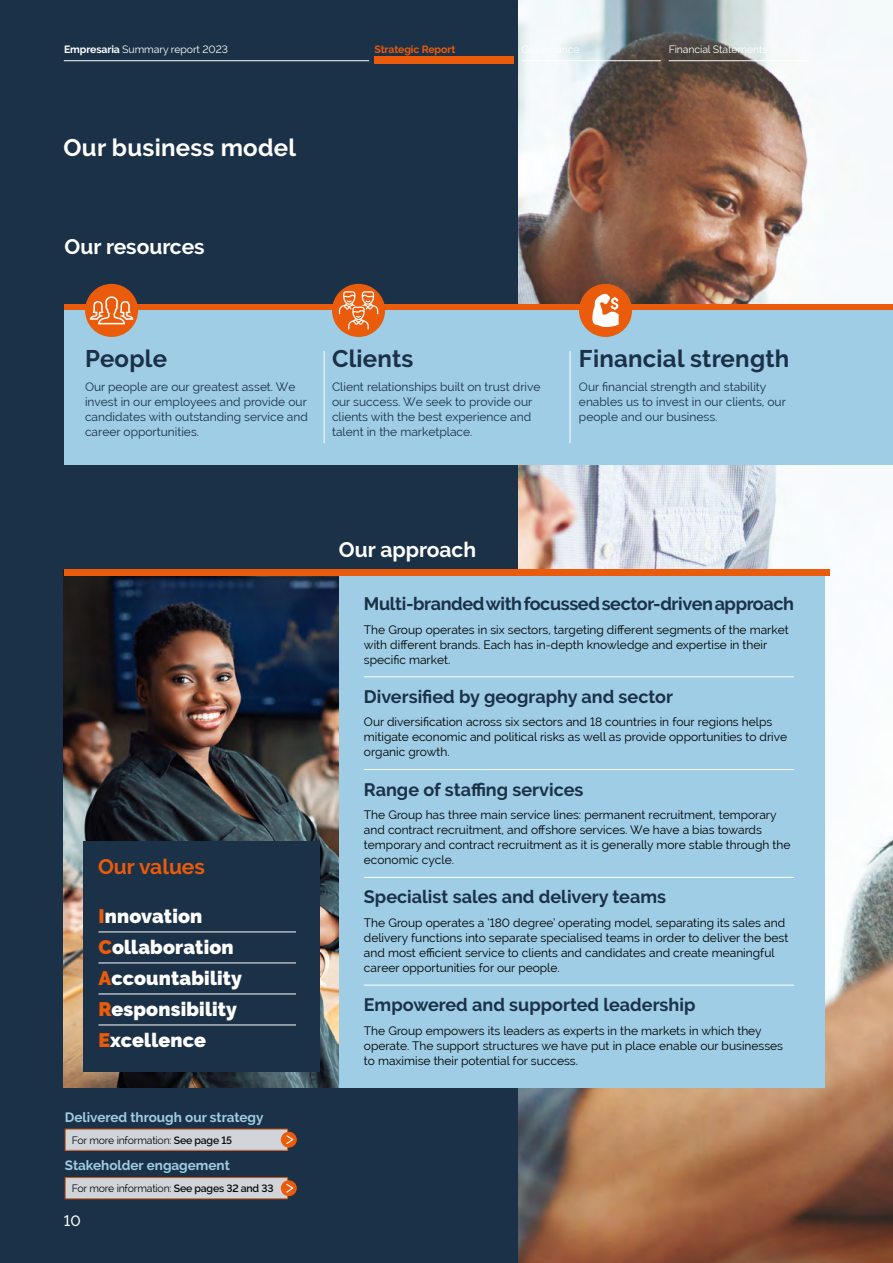
<style>
.page{position:relative;width:893px;height:1263px;background:#fff}
.page>*{position:absolute;margin:0;border:0;box-sizing:border-box;transform-origin:0 0}
.t1{font:700 24px "Raleway";letter-spacing:.01em;color:#1b3147}
.t2{font:700 24px "Raleway";letter-spacing:.01em;color:#fff}
.t3{font:700 21px "Raleway";color:#fff}
.t4{font:700 21px "Raleway";color:#ea5b0b}
.t5{font:900 19.5px/31px "Raleway";letter-spacing:.01em;color:#fff}
.t6{font:700 18px "Raleway";color:#1b3147}
.t7{font:700 18px "Raleway";letter-spacing:-.02em;color:#1b3147}
.t8{font:500 15px "Raleway";color:#fff}
.t9{font:700 13.5px "Raleway";color:#9ecde5}
.t10{font:12px/15px "Raleway";color:#000}
.t11{font:12px/15px "Raleway";color:#1b3147}
.t12{font:10.5px "Raleway";letter-spacing:-.02em;color:#000}
.t13{font:10.5px "Raleway";letter-spacing:-.01em;color:#fff}
.t14{font:700 10.5px "Raleway";letter-spacing:-.01em;color:#ea5b0b}
.s1{font-weight:700}
.s2{color:#ea5b0b}
.s3{font-weight:600}
</style>
<div class="page">
<div style="left:0;top:0;width:519px;height:1263px;background:#1b3147"></div>
<img style="left:519px;top:0;width:374px;height:1263px">
<div style="left:65px;top:304px;width:828px;height:6px;background:#ea5b0b"></div>
<div style="left:65px;top:310px;width:828px;height:155px;background:#9ecde5"></div>
<div style="left:339px;top:572px;width:486px;height:516px;background:#9ecde5"></div>
<div style="left:85px;top:284px;width:53px;height:53px;background:#ea5b0b;border-radius:50%"></div>
<svg style="left:90px;top:296px;width:43px;height:28px"></svg>
<div style="left:332px;top:284px;width:53px;height:53px;background:#ea5b0b;border-radius:50%"></div>
<div style="left:579px;top:284px;width:53px;height:53px;background:#ea5b0b;border-radius:50%"></div>
<hr style="left:324px;top:351px;width:1px;height:92px;background:#fff">
<hr style="left:570px;top:351px;width:1px;height:92px;background:#fff">
<div style="left:65px;top:1129px;width:223px;height:21px;background:#d1d5da"></div>
<div style="left:65px;top:1129px;width:223px;height:22px;border:1px solid #ea5b0b"></div>
<svg style="left:281px;top:1132px;width:16px;height:16px"></svg>
<svg style="left:285px;top:1134px;width:10px;height:11px"></svg>
<div style="left:65px;top:1177px;width:223px;height:22px;background:#d1d5da"></div>
<div style="left:65px;top:1177px;width:223px;height:22px;border:1px solid #ea5b0b"></div>
<svg style="left:281px;top:1180px;width:16px;height:16px"></svg>
<svg style="left:285px;top:1183px;width:10px;height:10px"></svg>
<svg style="left:339px;top:291px;width:39px;height:39px"></svg>
<svg style="left:592px;top:294px;width:27px;height:33px"></svg>
<hr style="left:364px;top:676px;width:430px;height:1px;background:#fff">
<hr style="left:364px;top:769px;width:430px;height:1px;background:#fff">
<hr style="left:364px;top:877px;width:430px;height:1px;background:#fff">
<hr style="left:364px;top:985px;width:430px;height:1px;background:#fff">
<img style="left:64px;top:576px;width:275px;height:512px">
<div style="left:64px;top:570px;width:765px;height:6px;background:#ea5b0b"></div>
<div style="left:83px;top:841px;width:237px;height:230px;background:#1b3147"></div>
<hr style="left:98px;top:931px;width:198px;height:1px;background:#fff">
<hr style="left:98px;top:962px;width:198px;height:1px;background:#fff">
<hr style="left:98px;top:993px;width:198px;height:1px;background:#fff">
<hr style="left:98px;top:1024px;width:198px;height:1px;background:#fff">
<hr style="left:522px;top:60px;width:139px;height:1px;background:#fff">
<hr style="left:669px;top:60px;width:139px;height:1px;background:#fff">
<hr style="left:64px;top:60px;width:305px;height:1px;background:#fff">
<div style="left:374px;top:57px;width:140px;height:7px;background:#ea5b0b"></div>
<p class="t13" style="left:64px;top:43px;width:165px"><span class="s1">Empresaria</span> Summary report 2023</p>
<p class="t14" style="left:374px;top:43px;width:82px">Strategic Report</p>
<p class="t13" style="left:669px;top:43px;width:100px">Financial Statements</p>
<h1 class="t2" style="left:64px;top:134px;width:234px">Our business model</h1>
<h2 class="t3" style="left:65px;top:234px;width:142px">Our resources</h2>
<h1 class="t1" style="left:85px;top:345px;width:84px">People</h1>
<p class="t11" style="left:85px;top:379px;width:224px">Our people are our greatest asset. We invest in our employees and provide our candidates with outstanding service and career opportunities.</p>
<h1 class="t1" style="left:332px;top:345px;width:83px">Clients</h1>
<p class="t11" style="left:332px;top:379px;width:210px">Client relationships built on trust drive our success. We seek to provide our clients with the best experience and talent in the marketplace.</p>
<h1 class="t1" style="left:579px;top:345px;width:212px">Financial strength</h1>
<p class="t11" style="left:579px;top:379px;width:208px">Our financial strength and stability enables us to invest in our clients, our people and our business.</p>
<h2 class="t4" style="left:98px;top:855px;width:108px">Our values</h2>
<h3 class="t5" style="left:98px;top:901px;width:145px"><span class="s2">I</span>nnovation<br><span class="s2">C</span>ollaboration<br><span class="s2">A</span>ccountability<br><span class="s2">R</span>esponsibility<br><span class="s2">E</span>xcellence</h3>
<p class="t9" style="left:65px;top:1109px;width:200px">Delivered through our strategy</p>
<p class="t12" style="left:72px;top:1134px;width:162px">For more information: <span class="s3">See page 15</span></p>
<p class="t9" style="left:65px;top:1158px;width:167px">Stakeholder engagement</p>
<p class="t12" style="left:72px;top:1182px;width:203px">For more information: <span class="s3">See pages 32 and 33</span></p>
<p class="t8" style="left:64px;top:1212px;width:18px">10</p>
<h2 class="t3" style="left:339px;top:537px;width:139px">Our approach</h2>
<h3 class="t7" style="left:364px;top:593px;width:432px">Multi-branded with focussed sector-driven approach</h3>
<p class="t10" style="left:364px;top:622px;width:426px">The Group operates in six sectors, targeting different segments of the market with different brands. Each has in-depth knowledge and expertise in their specific market.</p>
<h3 class="t6" style="left:364px;top:686px;width:311px">Diversified by geography and sector</h3>
<p class="t10" style="left:364px;top:715px;width:425px">Our diversification across six sectors and 18 countries in four regions helps mitigate economic and political risks as well as provide opportunities to drive organic growth.</p>
<h3 class="t6" style="left:364px;top:779px;width:221px">Range of staffing services</h3>
<p class="t10" style="left:364px;top:807px;width:428px">The Group has three main service lines: permanent recruitment, temporary and contract recruitment, and offshore services. We have a bias towards temporary and contract recruitment as it is generally more stable through the economic cycle.</p>
<h3 class="t6" style="left:364px;top:887px;width:304px">Specialist sales and delivery teams</h3>
<p class="t10" style="left:364px;top:915px;width:426px">The Group operates a ‘180 degree’ operating model, separating its sales and delivery functions into separate specialised teams in order to deliver the best and most efficient service to clients and candidates and create meaningful career opportunities for our people.</p>
<h3 class="t6" style="left:364px;top:995px;width:333px">Empowered and supported leadership</h3>
<p class="t10" style="left:364px;top:1023px;width:421px">The Group empowers its leaders as experts in the markets in which they operate. The support structures we have put in place enable our businesses to maximise their potential for success.</p>
</div>
